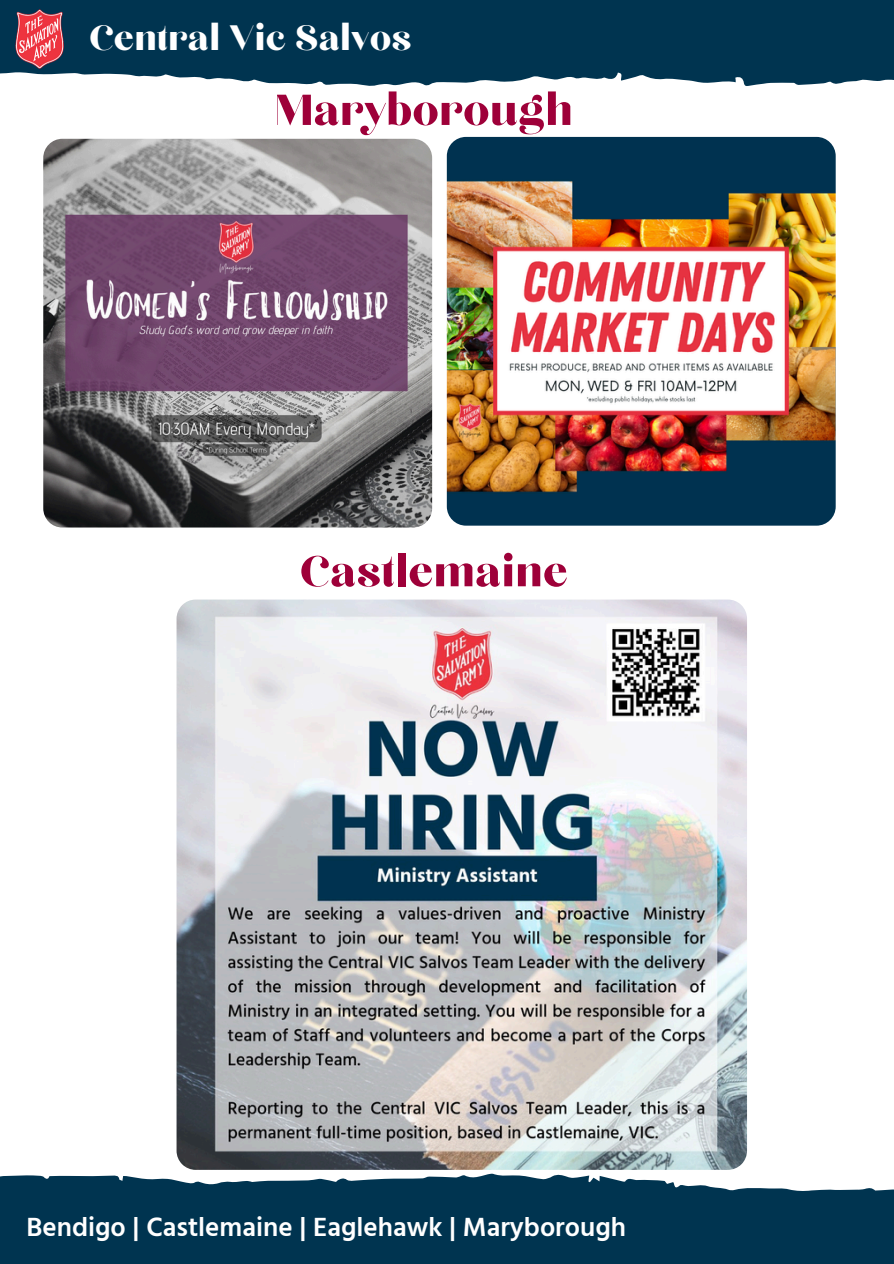
<style>
.page{position:relative;width:894px;height:1264px;background:#fff}
.page>*{position:absolute;margin:0;border:0;box-sizing:border-box;transform-origin:0 0}
.t1{font:54px "Chloe";color:#9e0039}
.t2{font:44.1px "Chloe";color:#fff}
.t3{font:600 27px "Hind Guntur";color:#fff}
</style>
<div class="page">
<svg style="left:0;top:0;width:893px;height:86px;background:#13435d"></svg>
<img style="left:14px;top:8px;width:51px;height:61px">
<svg style="left:0;top:1141px;width:893px;height:122px;fill:#003450"></svg>
<img style="left:446px;top:137px;width:389px;height:388px;border-radius:19px">
<img style="left:43px;top:139px;width:389px;height:388px;border-radius:19px">
<img style="left:176px;top:599px;width:570px;height:570px">
<p class="t2" style="left:89px;top:17px;width:324px">Central Vic Salvos</p>
<h1 class="t1" style="left:274px;top:85px;width:300px">Maryborough</h1>
<p class="t1" style="left:300px;top:546px;width:269px">Castlemaine</p>
<p class="t3" style="left:27px;top:1211px;width:600px">Bendigo | Castlemaine | Eaglehawk | Maryborough</p>
</div>
